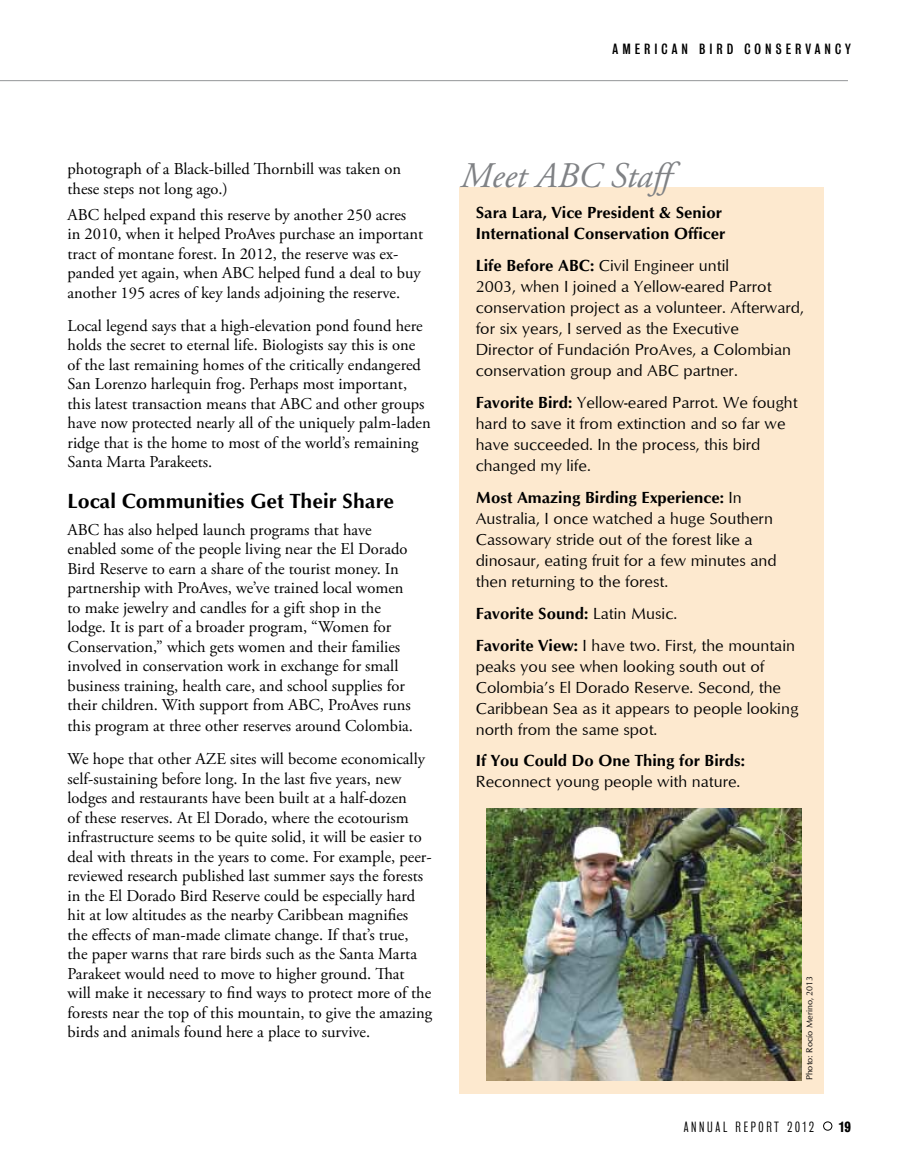
<style>
.page{position:relative;width:905px;height:1175px;background:#fff}
.page>*{position:absolute;margin:0;border:0;box-sizing:border-box;transform-origin:0 0}
.t1{font:italic 36px "Adobe Garamond Pro";color:#808285}
.t2{font:700 21px "Optimum";color:#000}
.t3{font:16.5px/19.5px "Adobe Garamond Pro";color:#000}
.t4{font:16.5px/21px "Optimum";color:#000}
.t5{font:700 16.5px/21px "Optimum";color:#000}
.t6{font:13.5px "Bureau Grotesque Three Three";letter-spacing:.3em;color:#000}
.t7{font:13.5px "Bureau Grotesque Three One";letter-spacing:.2em;color:#000}
.t8{font:13.5px "Bureau Grotesque Three Seven";color:#000}
.t9{font:9px "Optimum";color:#000}
.s1{font-weight:700}
</style>
<div class="page">
<svg style="left:823px;top:1121px;width:9px;height:9px"></svg>
<div style="left:459px;top:187px;width:365px;height:907px;background:#fde9cf"></div>
<img style="left:486px;top:808px;width:315px;height:272px">
<hr style="left:0;top:80px;width:848px;height:1px;background:#939598">
<p class="t6" style="left:612px;top:41px;width:240px">AMERICAN BIRD CONSERVANCY</p>
<p class="t3" style="left:68px;top:160px;width:335px">photograph of a Black-billed Thornbill was taken on these steps not long ago.)</p>
<p class="t3" style="left:68px;top:205px;width:357px">ABC helped expand this reserve by another 250 acres in 2010, when it helped ProAves purchase an important tract of montane forest. In 2012, the reserve was ex&shy;panded yet again, when ABC helped fund a deal to buy another 195 acres of key lands adjoining the reserve.</p>
<p class="t3" style="left:68px;top:316px;width:364px">Local legend says that a high-elevation pond found here holds the secret to eternal life. Biologists say this is one of the last remaining homes of the critically endangered San Lorenzo harlequin frog. Perhaps most important, this latest transaction means that ABC and other groups have now protected nearly all of the uniquely palm-laden ridge that is the home to most of the world’s remaining Santa Marta Parakeets.</p>
<p class="t2" style="left:68px;top:489px;width:328px">Local Communities Get Their Share</p>
<p class="t3" style="left:68px;top:520px;width:345px">ABC has also helped launch programs that have enabled some of the people living near the El Dorado Bird Reserve to earn a share of the tourist money. In partnership with ProAves, we’ve trained local women to make jewelry and candles for a gift shop in the lodge. It is part of a broader program, “Women for Conservation,” which gets women and their families involved in conservation work in exchange for small business training, health care, and school supplies for their children. With support from ABC, ProAves runs</p>
<p class="t3" style="left:68px;top:710px;width:359px;line-height:33px">this program at three other reserves around Colombia.<br>We hope that other AZE sites will become economically</p>
<p class="t3" style="left:68px;top:769px;width:366px">self-sustaining before long. In the last five years, new lodges and restaurants have been built at a half-dozen<br>of these reserves. At El Dorado, where the ecotourism infrastructure seems to be quite solid, it will be easier to deal with threats in the years to come. For example, peer&shy;reviewed research published last summer says the forests in the El Dorado Bird Reserve could be especially hard hit at low altitudes as the nearby Caribbean magnifies the effects of man-made climate change. If that’s true, the paper warns that rare birds such as the Santa Marta Parakeet would need to move to higher ground. That<br>will make it necessary to find ways to protect more of the forests near the top of this mountain, to give the amazing birds and animals found here a place to survive.</p>
<h1 class="t1" style="left:461px;top:154px;width:226px">Meet ABC Staff</h1>
<p class="t5" style="left:476px;top:202px;width:251px">Sara Lara, Vice President &amp; Senior<br>International Conservation Officer</p>
<p class="t4" style="left:476px;top:254px;width:329px"><span class="s1">Life Before ABC:</span> Civil Engineer until<br>2003, when I joined a Yellow-eared Parrot conservation project as a volunteer. Afterward, for six years, I served as the Executive<br>Director of Fundación ProAves, a Colombian conservation group and ABC partner.</p>
<p class="t4" style="left:476px;top:391px;width:323px"><span class="s1">Favorite Bird:</span> Yellow-eared Parrot. We fought hard to save it from extinction and so far we have succeeded. In the process, this bird changed my life.</p>
<p class="t4" style="left:476px;top:486px;width:302px"><span class="s1">Most Amazing Birding Experience:</span> In Australia, I once watched a huge Southern Cassowary stride out of the forest like a dinosaur, eating fruit for a few minutes and then returning to the forest.</p>
<p class="t4" style="left:476px;top:596px;width:321px;line-height:31.8px"><span class="s1">Favorite Sound:</span> Latin Music.<br><span class="s1">Favorite View:</span> I have two. First, the mountain</p>
<p class="t4" style="left:476px;top:655px;width:324px">peaks you see when looking south out of Colombia’s El Dorado Reserve. Second, the Caribbean Sea as it appears to people looking north from the same spot.</p>
<p class="t5" style="left:476px;top:750px;width:271px">If You Could Do One Thing for Birds:</p>
<p class="t4" style="left:476px;top:770px;width:266px">Reconnect young people with nature.</p>
<p class="t9" style="left:803px;top:1080px;width:106px;rotate:-90deg">Photo: Rocío Merino, 2013</p>
<p class="t7" style="left:683px;top:1119px;width:132px">ANNUAL REPORT 2012</p>
<p class="t8" style="left:839px;top:1118px;width:13px">19</p>
</div>
